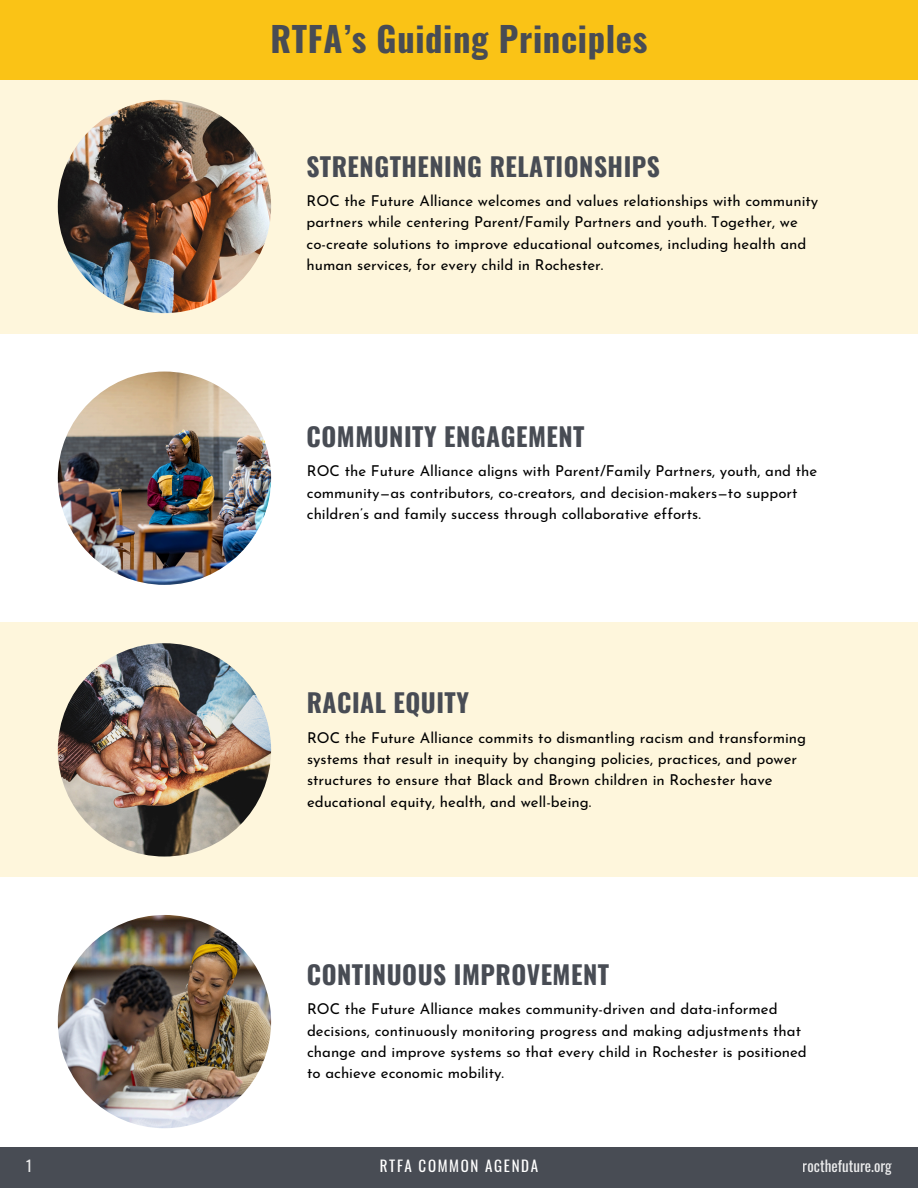
<style>
.page{position:relative;width:918px;height:1188px;background:#fff}
.page>*{position:absolute;margin:0;border:0;box-sizing:border-box;transform-origin:0 0}
.t1{font:700 34.5px "Oswald";letter-spacing:.02em;color:#484c54}
.t2{font:700 25.5px "Oswald";letter-spacing:.02em;color:#484c54}
.t3{font:15px/21.3px "Josefin Sans";color:#000}
.t4{font:15px "Oswald";letter-spacing:.11em;color:#fff}
.t5{font:15px "Oswald";color:#fff}
.t6{font:15px "Oswald";letter-spacing:.055em;color:#fff}
</style>
<div class="page">
<div style="left:0;top:79px;width:918px;height:255px;background:#fef6dc"></div>
<div style="left:0;top:0;width:918px;height:79px;background:#fac316"></div>
<div style="left:0;top:623px;width:918px;height:254px;background:#fef6dc"></div>
<img style="left:58px;top:100px;width:213px;height:213px;border-radius:50%">
<img style="left:58px;top:372px;width:213px;height:213px;border-radius:50%">
<img style="left:58px;top:643px;width:213px;height:214px;border-radius:50%">
<img style="left:58px;top:915px;width:213px;height:213px;border-radius:50%">
<div style="left:0;top:1147px;width:918px;height:41px;background:#484c54"></div>
<h1 class="t1" style="left:270px;top:12px;width:379px">RTFA’s Guiding Principles</h1>
<p class="t2" style="left:306px;top:146px;width:355px">STRENGTHENING RELATIONSHIPS</p>
<h2 class="t3" style="left:307px;top:192px;width:513px">ROC the Future Alliance welcomes and values relationships with community partners while centering Parent/Family Partners and youth. Together, we</h2>
<p class="t3" style="left:307px;top:234px;width:501px">co-create solutions to improve educational outcomes, including health and human services, for every child in Rochester.</p>
<p class="t2" style="left:307px;top:416px;width:280px">COMMUNITY ENGAGEMENT</p>
<h2 class="t3" style="left:307px;top:462px;width:512px">ROC the Future Alliance aligns with Parent/Family Partners, youth, and the community—as contributors, co-creators, and decision-makers—to support children’s and family success through collaborative efforts.</h2>
<p class="t2" style="left:307px;top:683px;width:164px">RACIAL EQUITY</p>
<h2 class="t3" style="left:307px;top:728px;width:501px">ROC the Future Alliance commits to dismantling racism and transforming systems that result in inequity by changing policies, practices, and power structures to ensure that Black and Brown children in Rochester have educational equity, health, and well-being.</h2>
<p class="t2" style="left:307px;top:954px;width:304px">CONTINUOUS IMPROVEMENT</p>
<h2 class="t3" style="left:307px;top:1000px;width:501px">ROC the Future Alliance makes community-driven and data-informed decisions, continuously monitoring progress and making adjustments that change and improve systems so that every child in Rochester is positioned to achieve economic mobility.</h2>
<p class="t6" style="left:26px;top:1154px;width:7px">1</p>
<p class="t4" style="left:380px;top:1154px;width:160px">RTFA COMMON AGENDA</p>
<p class="t5" style="left:803px;top:1154px;width:91px">rocthefuture.org</p>
</div>
